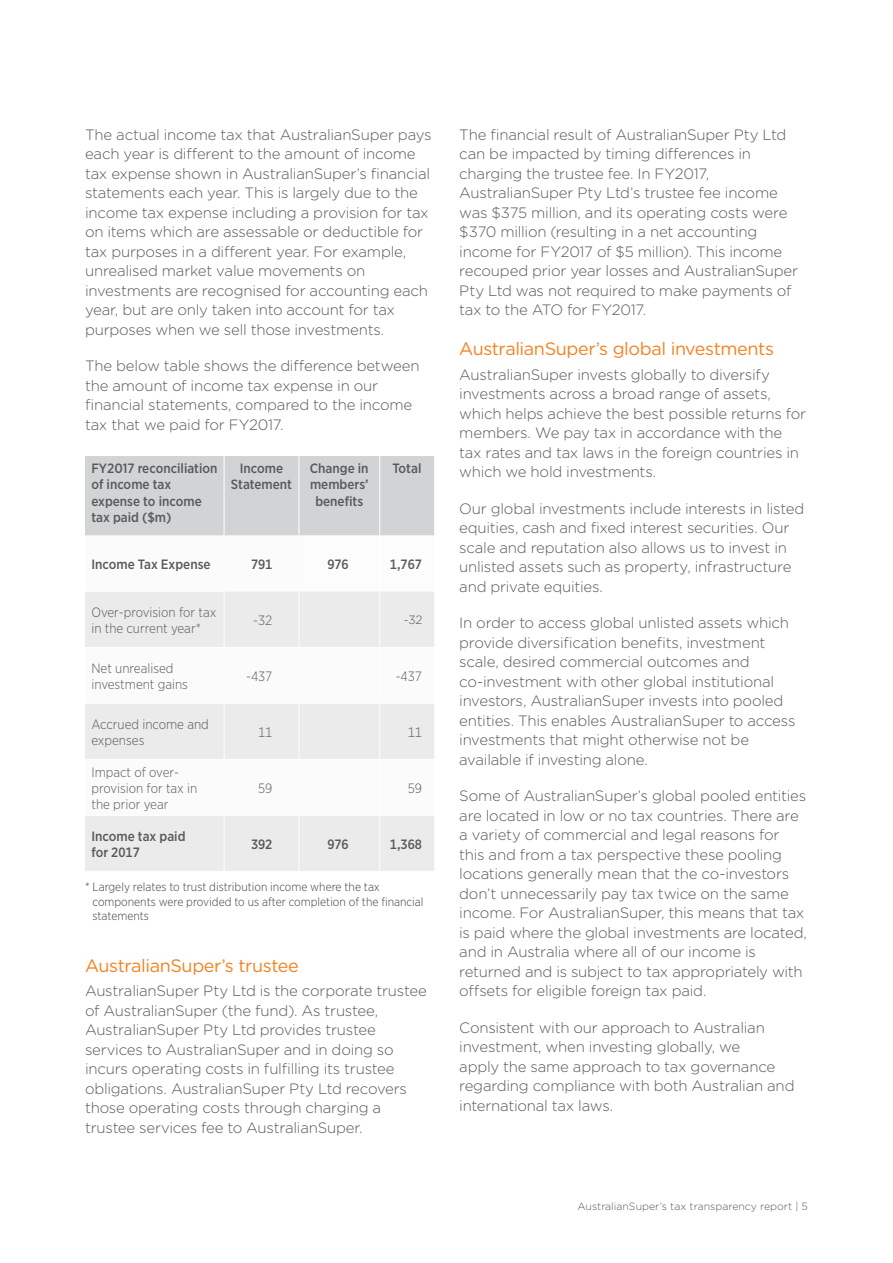
<style>
.page{position:relative;width:893px;height:1263px;background:#fff}
.page>*{position:absolute;margin:0;border:0;box-sizing:border-box;transform-origin:0 0}
.t1{font:18px "Gotham Rounded";letter-spacing:-.02em;color:#f58220}
.t2{font:300 15px/19.5px "Gotham Rounded";letter-spacing:-.015em;color:#58595b}
.t3{font:500 13.5px/16.2px "Gotham Narrow";color:#58595b}
.t4{font:300 13.5px/16.2px "Gotham Narrow";color:#58595b}
.t5{font:300 12px/14.4px "Gotham Narrow";color:#414042}
.t6{font:300 12px "Gotham Rounded";color:#58595b}
.t7{font:300 10.5px "Gotham Rounded";color:#58595b}
</style>
<div class="page">
<div style="left:85px;top:456px;width:349px;height:80px;background:#d1d3d4"></div>
<svg style="left:85px;top:591px;width:349px;height:280px;fill:#ebebec"></svg>
<hr style="left:224px;top:456px;width:1px;height:79px;background:#fff">
<hr style="left:299px;top:456px;width:1px;height:79px;background:#fff">
<hr style="left:379px;top:456px;width:1px;height:80px;background:#fff">
<hr style="left:85px;top:591px;width:139px;height:1px;background:#fff">
<hr style="left:224px;top:592px;width:1px;height:55px;background:#fff">
<hr style="left:299px;top:591px;width:1px;height:56px;background:#fff">
<hr style="left:379px;top:591px;width:1px;height:56px;background:#fff">
<hr style="left:224px;top:648px;width:1px;height:55px;background:#fff">
<hr style="left:299px;top:648px;width:1px;height:55px;background:#fff">
<hr style="left:379px;top:648px;width:1px;height:55px;background:#fff">
<hr style="left:224px;top:704px;width:1px;height:55px;background:#fff">
<hr style="left:299px;top:704px;width:1px;height:55px;background:#fff">
<hr style="left:379px;top:704px;width:1px;height:55px;background:#fff">
<hr style="left:224px;top:760px;width:1px;height:55px;background:#fff">
<hr style="left:299px;top:760px;width:1px;height:55px;background:#fff">
<hr style="left:379px;top:760px;width:1px;height:55px;background:#fff">
<hr style="left:224px;top:816px;width:1px;height:55px;background:#fff">
<hr style="left:299px;top:816px;width:1px;height:55px;background:#fff">
<hr style="left:379px;top:816px;width:1px;height:55px;background:#fff">
<hr style="left:85px;top:647px;width:139px;height:1px;background:#fff">
<hr style="left:85px;top:703px;width:139px;height:1px;background:#fff">
<hr style="left:85px;top:759px;width:139px;height:1px;background:#fff">
<hr style="left:85px;top:815px;width:139px;height:1px;background:#fff">
<hr style="left:224px;top:647px;width:75px;height:1px;background:#fff">
<hr style="left:299px;top:647px;width:81px;height:1px;background:#fff">
<hr style="left:380px;top:647px;width:54px;height:1px;background:#fff">
<hr style="left:224px;top:703px;width:75px;height:1px;background:#fff">
<hr style="left:299px;top:703px;width:81px;height:1px;background:#fff">
<hr style="left:380px;top:703px;width:54px;height:1px;background:#fff">
<hr style="left:224px;top:759px;width:75px;height:1px;background:#fff">
<hr style="left:299px;top:759px;width:81px;height:1px;background:#fff">
<hr style="left:380px;top:759px;width:54px;height:1px;background:#fff">
<hr style="left:224px;top:815px;width:75px;height:1px;background:#fff">
<hr style="left:299px;top:815px;width:81px;height:1px;background:#fff">
<hr style="left:380px;top:815px;width:54px;height:1px;background:#fff">
<p class="t2" style="left:85px;top:124px;width:348px">The actual income tax that AustralianSuper pays each year is different to the amount of income tax expense shown in AustralianSuper’s financial statements each year. This is largely due to the income tax expense including a provision for tax on items which are assessable or deductible for tax purposes in a different year. For example, unrealised market value movements on investments are recognised for accounting each year, but are only taken into account for tax purposes when we sell those investments.</p>
<p class="t2" style="left:85px;top:355px;width:336px">The below table shows the difference between the amount of income tax expense in our financial statements, compared to the income tax that we paid for FY2017.</p>
<p class="t3" style="left:91px;top:460px;width:128px">FY2017 reconciliation of income tax expense to income tax paid ($m)</p>
<p class="t3" style="left:231px;top:460px;width:63px;text-align:center">Income<br>Statement</p>
<p class="t3" style="left:310px;top:460px;width:60px;text-align:center">Change in members’ benefits</p>
<p class="t3" style="left:392px;top:460px;width:31px">Total</p>
<p class="t3" style="left:91px;top:556px;width:121px">Income Tax Expense</p>
<p class="t3" style="left:251px;top:556px;width:23px">791</p>
<p class="t3" style="left:327px;top:556px;width:23px">976</p>
<p class="t3" style="left:390px;top:556px;width:34px">1,767</p>
<p class="t4" style="left:91px;top:604px;width:126px">Over-provision for tax in the current year*</p>
<p class="t4" style="left:253px;top:612px;width:21px">-32</p>
<p class="t6" style="left:404px;top:612px;width:20px">-32</p>
<p class="t4" style="left:91px;top:660px;width:98px">Net unrealised investment gains</p>
<p class="t4" style="left:246px;top:668px;width:28px">-437</p>
<p class="t4" style="left:396px;top:668px;width:28px">-437</p>
<p class="t4" style="left:91px;top:715px;width:119px">Accrued income and expenses</p>
<p class="t4" style="left:258px;top:724px;width:16px">11</p>
<p class="t4" style="left:408px;top:724px;width:16px">11</p>
<p class="t4" style="left:91px;top:763px;width:107px">Impact of over&shy;provision for tax in the prior year</p>
<p class="t4" style="left:258px;top:780px;width:16px">59</p>
<p class="t4" style="left:408px;top:780px;width:16px">59</p>
<p class="t3" style="left:91px;top:828px;width:96px">Income tax paid for 2017</p>
<p class="t3" style="left:251px;top:836px;width:23px">392</p>
<p class="t3" style="left:327px;top:836px;width:23px">976</p>
<p class="t3" style="left:390px;top:836px;width:34px">1,368</p>
<p class="t5" style="left:92px;top:879px;width:332px;text-indent:-7px">* Largely relates to trust distribution income where the tax components were provided to us after completion of the financial statements</p>
<p class="t1" style="left:85px;top:953px;width:215px">AustralianSuper’s trustee</p>
<p class="t2" style="left:85px;top:981px;width:343px">AustralianSuper Pty Ltd is the corporate trustee of AustralianSuper (the fund). As trustee, AustralianSuper Pty Ltd provides trustee services to AustralianSuper and in doing so incurs operating costs in fulfilling its trustee obligations. AustralianSuper Pty Ltd recovers those operating costs through charging a trustee services fee to AustralianSuper.</p>
<p class="t2" style="left:459px;top:124px;width:340px">The financial result of AustralianSuper Pty Ltd can be impacted by timing differences in charging the trustee fee. In FY2017, AustralianSuper Pty Ltd’s trustee fee income was $375 million, and its operating costs were $370 million (resulting in a net accounting income for FY2017 of $5 million). This income recouped prior year losses and AustralianSuper Pty Ltd was not required to make payments of tax to the ATO for FY2017.</p>
<p class="t1" style="left:459px;top:336px;width:316px">AustralianSuper’s global investments</p>
<p class="t2" style="left:459px;top:364px;width:348px">AustralianSuper invests globally to diversify investments across a broad range of assets, which helps achieve the best possible returns for members. We pay tax in accordance with the tax rates and tax laws in the foreign countries in which we hold investments.</p>
<p class="t2" style="left:459px;top:498px;width:346px">Our global investments include interests in listed equities, cash and fixed interest securities. Our scale and reputation also allows us to invest in unlisted assets such as property, infrastructure and private equities.</p>
<p class="t2" style="left:459px;top:613px;width:338px">In order to access global unlisted assets which provide diversification benefits, investment scale, desired commercial outcomes and co-investment with other global institutional investors, AustralianSuper invests into pooled entities. This enables AustralianSuper to access investments that might otherwise not be available if investing alone.</p>
<p class="t2" style="left:459px;top:786px;width:349px">Some of AustralianSuper’s global pooled entities are located in low or no tax countries. There are a variety of commercial and legal reasons for this and from a tax perspective these pooling locations generally mean that the co-investors don’t unnecessarily pay tax twice on the same income. For AustralianSuper, this means that tax is paid where the global investments are located, and in Australia where all of our income is returned and is subject to tax appropriately with offsets for eligible foreign tax paid.</p>
<p class="t2" style="left:459px;top:1017px;width:337px">Consistent with our approach to Australian investment, when investing globally, we<br>apply the same approach to tax governance regarding compliance with both Australian and international tax laws.</p>
<p class="t7" style="left:577px;top:1200px;width:232px">AustralianSuper’s tax transparency report | 5</p>
</div>
